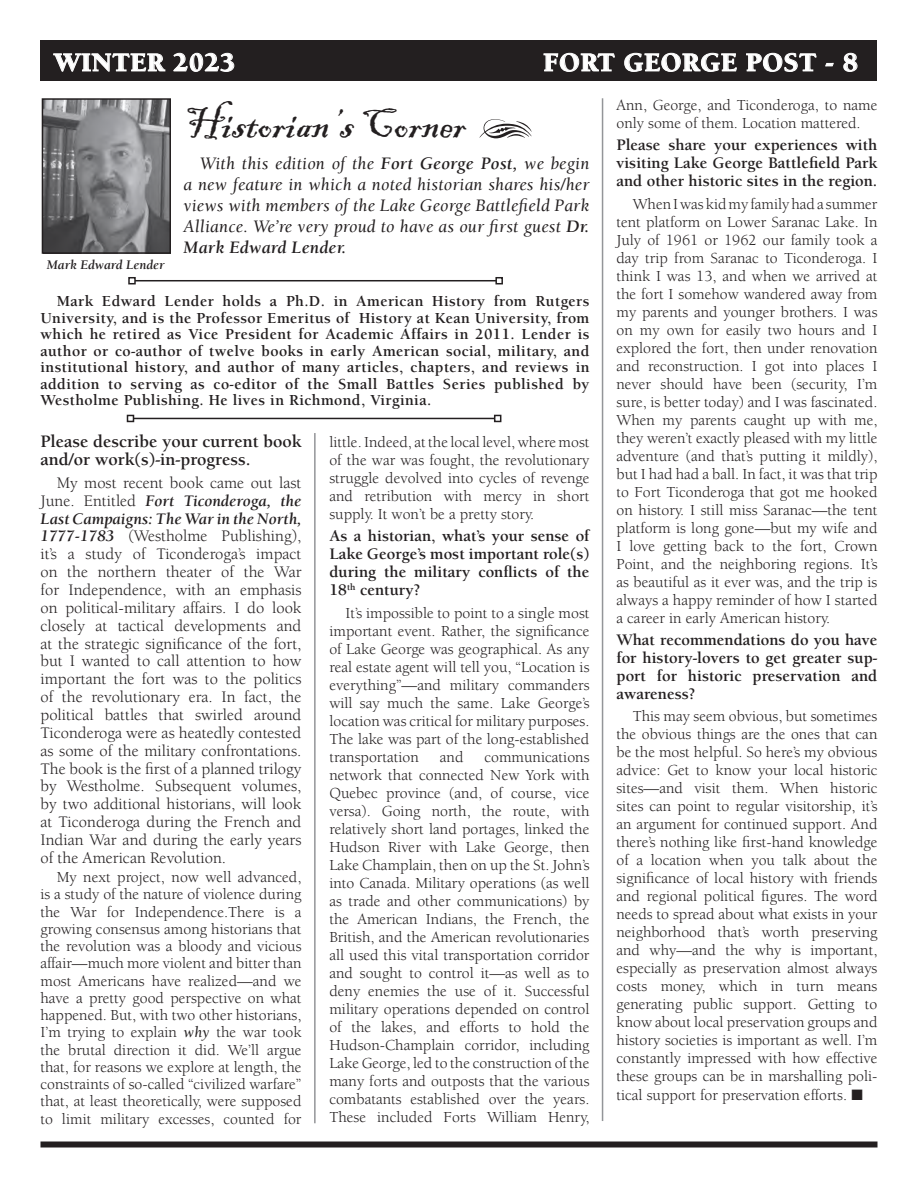
<style>
.page{position:relative;width:918px;height:1188px;background:#fff}
.page>*{position:absolute;margin:0;border:0;box-sizing:border-box;transform-origin:0 0}
.t1{font:43.5px "Blackadder ITC";color:#231f20}
.t2{font:900 27px "Berkeley";letter-spacing:.025em;color:#fff}
.t3{font:italic 18px/21px "Berkeley";letter-spacing:.01em;color:#231f20;text-align:justify}
.t4{font:700 18px/18px "Berkeley";color:#231f20}
.t5{font:16.5px/17.9px "Berkeley";color:#231f20;text-align:justify}
.t6{font:700 16.5px/18px "Berkeley";color:#231f20;text-align:justify}
.t7{font:15.75px/18px "Berkeley";color:#231f20;text-align:justify}
.t8{font:700 15.75px/16.5px "Berkeley";letter-spacing:.025em;color:#231f20;text-align:justify}
.t9{font:italic 700 13.5px "Berkeley";color:#231f20}
.s1{font-weight:700}
.s2{font-weight:700;font-style:italic}
.s3{font-style:italic}
</style>
<div class="page">
<div style="left:40px;top:40px;width:838px;height:41px;background:#231f20"></div>
<svg style="left:53px;top:53px;width:112px;height:19px"></svg>
<svg style="left:173px;top:53px;width:61px;height:19px"></svg>
<svg style="left:544px;top:53px;width:71px;height:19px"></svg>
<svg style="left:624px;top:53px;width:113px;height:19px"></svg>
<svg style="left:746px;top:53px;width:71px;height:19px"></svg>
<svg style="left:825px;top:63px;width:9px;height:4px"></svg>
<svg style="left:843px;top:53px;width:14px;height:19px"></svg>
<div style="left:40px;top:1142px;width:838px;height:6px;background:#231f20"></div>
<img style="left:45px;top:101px;width:123px;height:150px">
<div style="left:42px;top:98px;width:129px;height:156px;border:2px solid #231f20"></div>
<hr style="left:134px;top:418px;width:361px;height:1px;background:#231f20">
<div style="left:127px;top:415px;width:7px;height:7px;border:2px solid #231f20"></div>
<div style="left:494px;top:415px;width:7px;height:7px;border:2px solid #231f20"></div>
<hr style="left:602px;top:98px;width:1px;height:1023px;background:#939598">
<hr style="left:314px;top:433px;width:2px;height:690px;background:#939598">
<hr style="left:135px;top:280px;width:361px;height:1px;background:#231f20">
<div style="left:128px;top:277px;width:8px;height:7px;border:2px solid #231f20"></div>
<div style="left:495px;top:277px;width:8px;height:7px;border:2px solid #231f20"></div>
<h2 class="t2" style="left:54px;top:48px;width:183px">WINTER 2023</h2>
<h2 class="t2" style="left:543px;top:48px;width:316px">FORT GEORGE POST - 8</h2>
<h1 class="t1" style="left:184px;top:98px;width:284px">Historian’s Corner</h1>
<p class="t9" style="left:47px;top:257px;width:120px">Mark Edward Lender</p>
<p class="t3" style="left:184px;top:153px;width:407px;text-indent:16px">With this edition of the <span class="s1">Fort George Post,</span> we begin a new feature in which a noted historian shares his/her views with members of the Lake George Battlefield Park Alliance. We’re very proud to have as our first guest <span class="s1">Dr.<br>Mark Edward Lender.</span></p>
<p class="t8" style="left:40px;top:293px;width:551px;text-indent:16px">Mark Edward Lender holds a Ph.D. in American History from Rutgers University, and is the Professor Emeritus of History at Kean University, from which he retired as Vice President for Academic Affairs in 2011. Lender is author or co-author of twelve books in early American social, military, and institutional history, and author of many articles, chapters, and reviews in addition to serving as co-editor of the Small Battles Series published by Westholme Publishing. He lives in Richmond, Virginia.</p>
<p class="t4" style="left:40px;top:432px;width:263px">Please describe your current book and/or work(s)-in-progress.</p>
<p class="t7" style="left:329px;top:433px;width:262px">little. Indeed, at the local level, where most of the war was fought, the revolutionary struggle devolved into cycles of revenge and retribution with mercy in short supply. It won’t be a pretty story.</p>
<p class="t6" style="left:329px;top:527px;width:262px">As a historian, what’s your sense of Lake George’s most important role(s) during the military conflicts of the 18<sup>th</sup> century?</p>
<p class="t7" style="left:329px;top:604px;width:262px;text-indent:16px">It’s impossible to point to a single most important event. Rather, the significance of Lake George was geographical. As any real estate agent will tell you, “Location is everything”—and military commanders will say much the same. Lake George’s location was critical for military purposes.<br>The lake was part of the long-established transportation</p>
<p class="t5" style="left:40px;top:474px;width:263px;text-indent:16px">My most recent book came out last June. Entitled <span class="s2">Fort Ticonderoga, the Last Campaigns: The War in the North, 1777-1783</span> (Westholme Publishing), it’s a study of Ticonderoga’s impact on the northern theater of the War for Independence, with an emphasis on political-military affairs. I do look closely at tactical developments and at the strategic significance of the fort, but I wanted to call attention to how important the fort was to the politics of the revolutionary era. In fact, the political battles that swirled around Ticonderoga were as heatedly contested as some of the military confrontations.<br>The book is the first of a planned trilogy by Westholme. Subsequent volumes, by two additional historians, will look at Ticonderoga during the French and Indian War and during the early years of the American Revolution.</p>
<p class="t7" style="left:40px;top:869px;width:263px;line-height:17.2px;text-indent:16px">My next project, now well advanced, is a study of the nature of violence during the War for Independence.There is a growing consensus among historians that the revolution was a bloody and vicious affair—much more violent and bitter than most Americans have realized—and we have a pretty good perspective on what happened. But, with two other historians, I’m trying to explain <span class="s3">why</span> the war took the brutal direction it did. We’ll argue that, for reasons we explore at length, the constraints of so-called “civilized warfare” that, at least theoretically, were supposed to limit military excesses, counted for</p>
<p class="t7" style="left:440px;top:748px;width:25px">and</p>
<p class="t7" style="left:329px;top:748px;width:262px;text-indent:155px">communications network that connected New York with Quebec province (and, of course, vice versa). Going north, the route, with relatively short land portages, linked the Hudson River with Lake George, then Lake Champlain, then on up the St. John’s into Canada. Military operations (as well as trade and other communications) by the American Indians, the French, the British, and the American revolutionaries all used this vital transportation corridor and sought to control it—as well as to deny enemies the use of it. Successful military operations depended on control of the lakes, and efforts to hold the Hudson-Champlain corridor, including Lake George, led to the construction of the many forts and outposts that the various combatants established over the years.<br>These included Forts William Henry,</p>
<p class="t7" style="left:616px;top:96px;width:262px">Ann, George, and Ticonderoga, to name only some of them. Location mattered.</p>
<p class="t6" style="left:616px;top:136px;width:263px">Please share your experiences with visiting Lake George Battlefield Park and other historic sites in the region.</p>
<p class="t7" style="left:616px;top:195px;width:263px;text-indent:16px">When I was kid my family had a summer tent platform on Lower Saranac Lake. In July of 1961 or 1962 our family took a day trip from Saranac to Ticonderoga. I think I was 13, and when we arrived at the fort I somehow wandered away from my parents and younger brothers. I was on my own for easily two hours and I explored the fort, then under renovation and reconstruction. I got into places I never should have been (security, I’m sure, is better today) and I was fascinated.<br>When my parents caught up with me, they weren’t exactly pleased with my little adventure (and that’s putting it mildly), but I had had a ball. In fact, it was that trip to Fort Ticonderoga that got me hooked on history. I still miss Saranac—the tent platform is long gone—but my wife and I love getting back to the fort, Crown Point, and the neighboring regions. It’s as beautiful as it ever was, and the trip is always a happy reminder of how I started a career in early American history.</p>
<p class="t6" style="left:616px;top:631px;width:263px">What recommendations do you have for history-lovers to get greater sup&shy;port for historic preservation and awareness?</p>
<p class="t7" style="left:616px;top:708px;width:263px;text-indent:16px">This may seem obvious, but sometimes the obvious things are the ones that can be the most helpful. So here’s my obvious advice: Get to know your local historic sites—and visit them. When historic sites can point to regular visitorship, it’s an argument for continued support. And there’s nothing like first-hand knowledge of a location when you talk about the significance of local history with friends and regional political figures. The word needs to spread about what exists in your neighborhood that’s worth preserving and why—and the why is important, especially as preservation almost always costs money, which in turn means generating public support. Getting to know about local preservation groups and history societies is important as well. I’m constantly impressed with how effective these groups can be in marshalling poli&shy;tical support for preservation efforts. ■</p>
</div>
